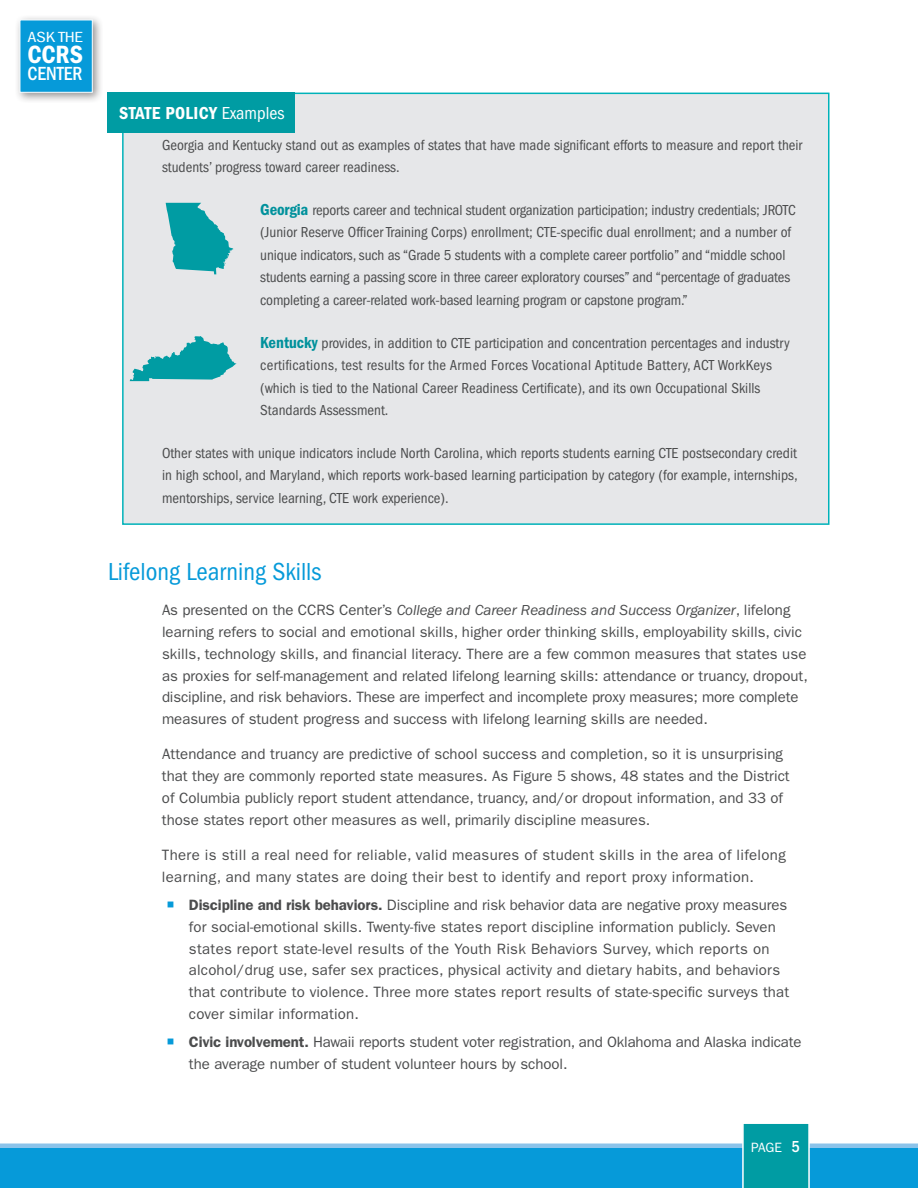
<style>
.page{position:relative;width:918px;height:1188px;background:#fff}
.page>*{position:absolute;margin:0;border:0;box-sizing:border-box;transform-origin:0 0}
.t1{font:25.8px "ITC Franklin Gothic Std Dm Cd";color:#fff}
.t2{font:condensed 25.5px "ITC Franklin Gothic Std";color:#069ad9}
.t3{font:500 condensed 19.65px "ITC Franklin Gothic Std";color:#fff;scale:.96 1}
.t4{font:18px "ITC Franklin Gothic Std Dm Cd";letter-spacing:.02em;color:#fff}
.t5{font:condensed 15.15px "ITC Franklin Gothic Std";letter-spacing:-.01em;color:#fff;scale:1.21 1}
.t6{font:15px/21.8px "ITC Franklin Gothic Std";color:#4b4c4d}
.t7{font:condensed 15px/22.5px "ITC Franklin Gothic Std";color:#4b4c4d}
.t8{font:15px/21.8px "ITC Franklin Gothic Std";letter-spacing:.02em;color:#4b4c4d}
.t9{font:13.5px "ITC Franklin Gothic Std";color:#fff}
.s1{font-family:"ITC Franklin Gothic Std";font-stretch:condensed}
.s2{font-family:"ITC Franklin Gothic Std Dm Cd";font-stretch:normal;font-size:16.5px;color:#00919c}
.s3{font-style:italic}
.s4{color:#069ad9}
.s5{font-weight:600}
.s6{font-weight:500;font-stretch:condensed;font-size:16.5px}
</style>
<div class="page">
<div style="left:0;top:1147px;width:918px;height:41px;background:#069ad9"></div>
<hr style="left:0;top:1144px;width:918px;height:4px;background:#8bc3ea">
<div style="left:742px;top:1124px;width:68px;height:64px;background:#009ca3"></div>
<div style="left:15px;top:15px;width:89px;height:89px;background:#231f20;opacity:.48"></div>
<div style="left:20px;top:20px;width:73px;height:73px;background:#069ad9;border:1px solid #fff"></div>
<div style="left:122px;top:93px;width:708px;height:432px;background:#e6e7e9;border:2px solid #00b2b9"></div>
<div style="left:107px;top:93px;width:187px;height:40px;background:#009ca3"></div>
<svg style="left:130px;top:336px;width:107px;height:45px"></svg>
<svg style="left:166px;top:203px;width:67px;height:71px"></svg>
<p class="t5" style="left:27px;top:29px;width:47px">ASK THE</p>
<h1 class="t1" style="left:27px;top:39px;width:57px">CCRS</h1>
<h3 class="t3" style="left:27px;top:62px;width:59px">CENTER</h3>
<h4 class="t4" style="left:119px;top:103px;width:167px">STATE POLICY <span class="s1">Examples</span></h4>
<p class="t7" style="left:162px;top:134px;width:642px">Georgia and Kentucky stand out as examples of states that have made significant efforts to measure and report their students’ progress toward career readiness.</p>
<p class="t7" style="left:260px;top:199px;width:537px"><span class="s2">Georgia</span> reports career and technical student organization participation; industry credentials; JROTC (Junior Reserve Officer Training Corps) enrollment; CTE-specific dual enrollment; and a number of unique indicators, such as “Grade 5 students with a complete career portfolio” and “middle school students earning a passing score in three career exploratory courses” and “percentage of graduates completing a career-related work-based learning program or capstone program.”</p>
<p class="t7" style="left:260px;top:332px;width:531px"><span class="s2">Kentucky</span> provides, in addition to CTE participation and concentration percentages and industry certifications, test results for the Armed Forces Vocational Aptitude Battery, ACT WorkKeys (which is tied to the National Career Readiness Certificate), and its own Occupational Skills Standards Assessment.</p>
<p class="t7" style="left:162px;top:442px;width:637px;text-align:justify">Other states with unique indicators include North Carolina, which reports students earning CTE postsecondary credit in high school, and Maryland, which reports work-based learning participation by category (for example, internships, mentorships, service learning, CTE work experience).</p>
<h3 class="t2" style="left:108px;top:557px;width:215px">Lifelong Learning Skills</h3>
<p class="t6" style="left:162px;top:600px;width:647px">As presented on the CCRS Center’s <span class="s3">College and Career Readiness and Success Organizer</span>, lifelong learning refers to social and emotional skills, higher order thinking skills, employability skills, civic skills, technology skills, and financial literacy. There are a few common measures that states use as proxies for self-management and related lifelong learning skills: attendance or truancy, dropout, discipline, and risk behaviors. These are imperfect and incomplete proxy measures; more complete measures of student progress and success with lifelong learning skills are needed.</p>
<p class="t6" style="left:162px;top:744px;width:629px">Attendance and truancy are predictive of school success and completion, so it is unsurprising that they are commonly reported state measures. As Figure 5 shows, 48 states and the District of Columbia publicly report student attendance, truancy, and/or dropout information, and 33 of those states report other measures as well, primarily discipline measures.</p>
<p class="t8" style="left:162px;top:844px;width:625px">There is still a real need for reliable, valid measures of student skills in the area of lifelong learning, and many states are doing their best to identify and report proxy information.</p>
<p class="t6" style="left:189px;top:894px;width:602px;text-indent:-22px"><span class="s4">○</span> <span class="s5">Discipline and risk behaviors.</span> Discipline and risk behavior data are negative proxy measures for social-emotional skills. Twenty-five states report discipline information publicly. Seven states report state-level results of the Youth Risk Behaviors Survey, which reports on alcohol/drug use, safer sex practices, physical activity and dietary habits, and behaviors that contribute to violence. Three more states report results of state-specific surveys that cover similar information.</p>
<p class="t6" style="left:189px;top:1032px;width:614px;text-indent:-22px"><span class="s4">○</span> <span class="s5">Civic involvement.</span> Hawaii reports student voter registration, and Oklahoma and Alaska indicate the average number of student volunteer hours by school.</p>
<p class="t9" style="left:751px;top:1140px;width:50px">PAGE <span class="s6">5</span></p>
</div>
